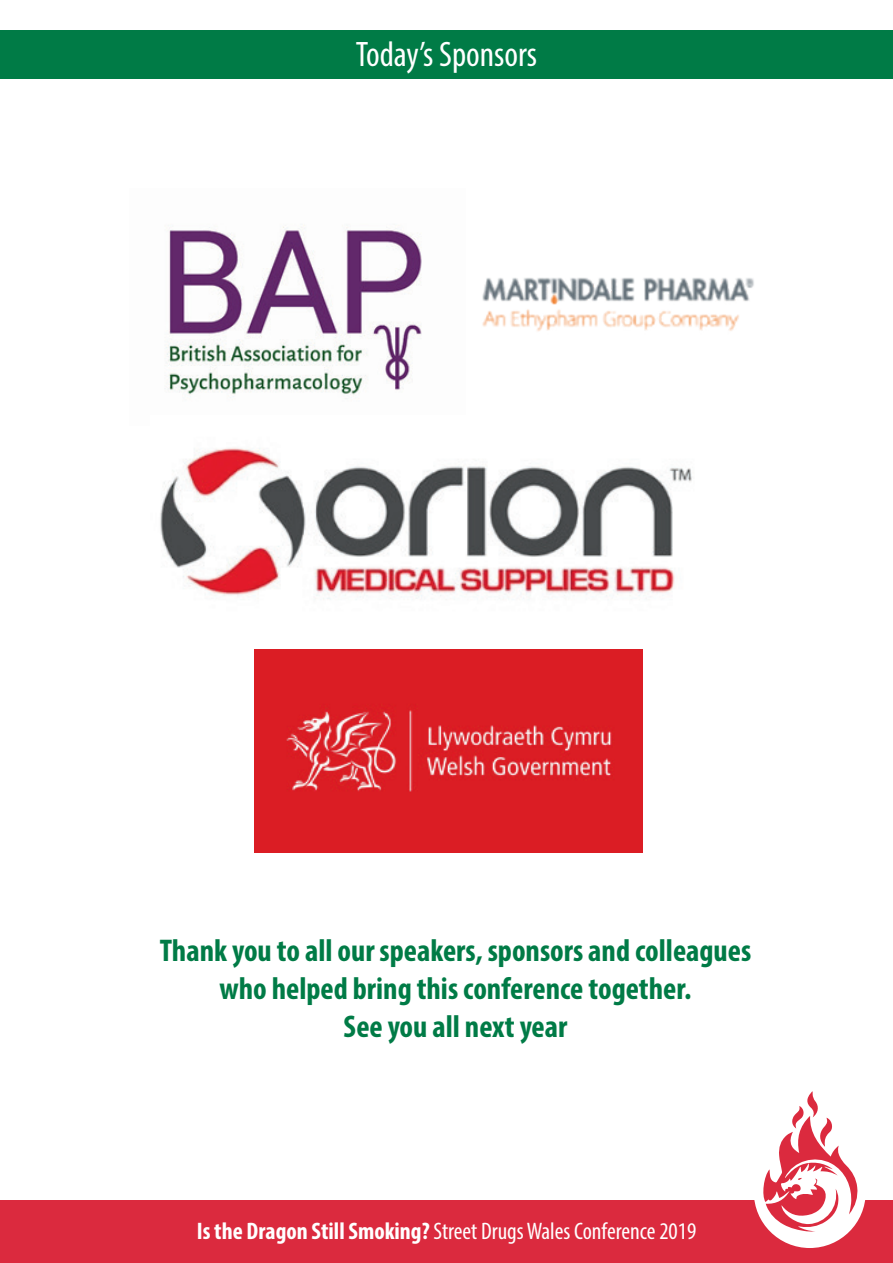
<style>
.page{position:relative;width:893px;height:1263px;background:#fff}
.page>*{position:absolute;margin:0;border:0;box-sizing:border-box;transform-origin:0 0}
.t1{font:condensed 35.55px "Myriad Pro";color:#fff}
.t2{font:700 condensed 31.5px/37.8px "Myriad Pro";color:#007b46;text-align:center}
.t3{font:condensed 24px "Myriad Pro";color:#fff}
.s1{font-weight:700}
</style>
<div class="page">
<div style="left:0;top:1200px;width:893px;height:63px;background:#db2a3e"></div>
<div style="left:754px;top:1136px;width:112px;height:112px;background:#fff;border-radius:50%"></div>
<svg style="left:761px;top:1091px;width:97px;height:141px"></svg>
<img style="left:166px;top:225px;width:256px;height:174px">
<img style="left:482px;top:277px;width:272px;height:55px">
<img style="left:160px;top:448px;width:532px;height:152px">
<img style="left:255px;top:650px;width:387px;height:203px">
<div style="left:0;top:30px;width:893px;height:48px;background:#007b46"></div>
<p class="t1" style="left:356px;top:33px;width:183px">Today’s Sponsors</p>
<p class="t2" style="left:160px;top:931px;width:593px">Thank you to all our speakers, sponsors and colleagues who helped bring this conference together.<br>See you all next year</p>
<p class="t3" style="left:197px;top:1217px;width:501px"><span class="s1">Is the Dragon Still Smoking?</span> Street Drugs Wales Conference 2019</p>
</div>
